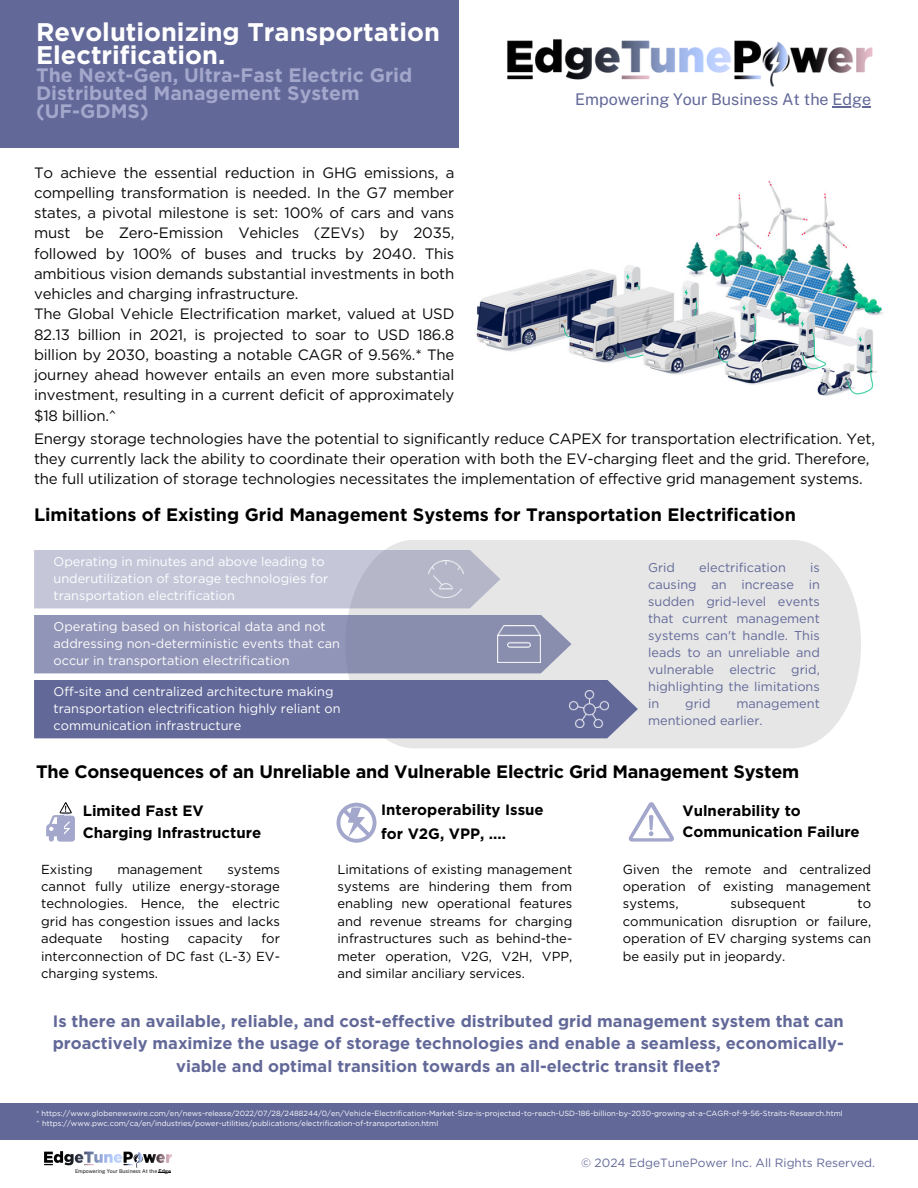
<style>
.page{position:relative;width:918px;height:1188px;background:#fff}
.page>*{position:absolute;margin:0;border:0;box-sizing:border-box;transform-origin:0 0}
.t1{font:700 25.5px/23.7px "Gotham";color:#fff}
.t2{font:700 19.5px/18px "Gotham";color:#a3a7cb}
.t3{font:700 18px "Gotham";color:#000}
.t4{font:700 16.5px/22.5px "Gotham";color:#626898;text-align:center}
.t5{font:16.05px "Public Sans";color:#626898}
.t6{font:15px/20.2px "Gotham";letter-spacing:-.015em;color:#09090a;text-align:justify}
.t7{font:700 15px/24.8px "Gotham";color:#000}
.t8{font:13.05px/17.4px "Gotham";color:#000;text-align:justify}
.t9{font:12.75px/17px "Gotham";color:#feffff}
.t10{font:12.75px/17px "Gotham";color:#626898;text-align:justify}
.t11{font:12px "Gotham";color:#626898}
.t12{font:7.5px "Gotham";color:#feffff}
.t13{font:5.25px "Public Sans";color:#161413}
.s1{font-weight:700}
</style>
<div class="page">
<div style="left:0;top:0;width:459px;height:148px;background:#626898"></div>
<div style="left:0;top:1103px;width:918px;height:37px;background:#626898"></div>
<svg style="left:46px;top:802px;width:29px;height:40px"></svg>
<svg style="left:337px;top:803px;width:39px;height:40px"></svg>
<div style="left:345px;top:540px;width:516px;height:208px;background:#e6e6e6"></div>
<svg style="left:34px;top:550px;width:466px;height:58px;background:#c2c4d5"></svg>
<div style="left:34px;top:615px;width:538px;height:58px;background:#9195b7"></div>
<div style="left:34px;top:680px;width:604px;height:58px;background:#626898"></div>
<img style="left:570px;top:691px;width:38px;height:37px">
<img style="left:497px;top:626px;width:43px;height:37px">
<img style="left:429px;top:561px;width:34px;height:37px">
<img style="left:476px;top:180px;width:407px;height:216px">
<svg style="left:629px;top:802px;width:45px;height:40px"></svg>
<img style="left:507px;top:39px;width:366px;height:48px">
<hr style="left:832px;top:106px;width:39px;height:1px;background:#626898">
<img style="left:44px;top:1151px;width:128px;height:17px">
<p class="t1" style="left:36px;top:20px;width:405px">Revolutionizing Transportation<br>Electrification.</p>
<p class="t2" style="left:36px;top:66px;width:378px">The Next-Gen, Ultra-Fast Electric Grid<br>Distributed Management System</p>
<p class="t2" style="left:36px;top:102px;width:114px">(UF-GDMS)</p>
<p class="t6" style="left:34px;top:162px;width:422px">To achieve the essential reduction in GHG emissions, a compelling transformation is needed. In the G7 member states, a pivotal milestone is set: 100% of cars and vans must be Zero-Emission Vehicles (ZEVs) by 2035, followed by 100% of buses and trucks by 2040. This ambitious vision demands substantial investments in both vehicles and charging infrastructure.</p>
<p class="t6" style="left:34px;top:304px;width:422px">The Global Vehicle Electrification market, valued at USD 82.13 billion in 2021, is projected to soar to USD 186.8 billion by 2030, boasting a notable CAGR of 9.56%.* The journey ahead however entails an even more substantial investment, resulting in a current deficit of approximately $18 billion.^</p>
<p class="t5" style="left:575px;top:90px;width:297px">Empowering Your Business At the Edge</p>
<p class="t6" style="left:34px;top:428px;width:843px;text-align:left">Energy storage technologies have the potential to significantly reduce CAPEX for transportation electrification. Yet, they currently lack the ability to coordinate their operation with both the EV-charging fleet and the grid. Therefore, the full utilization of storage technologies necessitates the implementation of effective grid management systems.</p>
<p class="t3" style="left:34px;top:504px;width:763px">Limitations of Existing Grid Management Systems for Transportation Electrification</p>
<p class="t9" style="left:54px;top:553px;width:273px">Operating in minutes and above leading to</p>
<p class="t9" style="left:54px;top:570px;width:276px">underutilization of storage technologies for</p>
<p class="t9" style="left:54px;top:587px;width:183px">transportation electrification</p>
<p class="t9" style="left:54px;top:618px;width:288px">Operating based on historical data and not addressing non-deterministic events that can</p>
<p class="t9" style="left:54px;top:652px;width:238px">occur in transportation electrification</p>
<p class="t9" style="left:54px;top:683px;width:289px">Off-site and centralized architecture making transportation electrification highly reliant on communication infrastructure</p>
<p class="t10" style="left:648px;top:559px;width:28px">Grid</p>
<p class="t10" style="left:699px;top:559px;width:88px">electrification</p>
<p class="t10" style="left:648px;top:559px;width:173px;text-indent:162px">is causing an increase in sudden grid-level events that current management systems can't handle. This leads to an unreliable and vulnerable electric grid, highlighting the limitations in</p>
<p class="t10" style="left:685px;top:695px;width:27px">grid</p>
<p class="t10" style="left:648px;top:695px;width:173px;text-indent:88px">management mentioned earlier.</p>
<p class="t3" style="left:36px;top:761px;width:765px">The Consequences of an Unreliable and Vulnerable Electric Grid Management System</p>
<p class="t7" style="left:683px;top:800px;width:179px;line-height:21.3px">Vulnerability to<br>Communication Failure</p>
<p class="t8" style="left:623px;top:860px;width:250px">Given the remote and centralized operation of existing management systems,</p>
<p class="t7" style="left:381px;top:797px;width:164px">Interoperability Issue for V2G, VPP, ....</p>
<p class="t7" style="left:83px;top:799px;width:180px;line-height:22.5px">Limited Fast EV<br>Charging Infrastructure</p>
<p class="t8" style="left:41px;top:860px;width:53px">Existing</p>
<p class="t8" style="left:117px;top:860px;width:87px">management</p>
<p class="t8" style="left:338px;top:860px;width:236px">Limitations of existing management systems are hindering them from enabling new operational features and revenue streams for charging infrastructures such as behind-the&shy;meter operation, V2G, V2H, VPP, and similar anciliary services.</p>
<p class="t8" style="left:41px;top:860px;width:240px;text-indent:186px">systems cannot fully utilize energy-storage technologies. Hence, the electric grid has congestion issues and lacks adequate</p>
<p class="t8" style="left:731px;top:895px;width:77px">subsequent</p>
<p class="t8" style="left:623px;top:895px;width:250px;text-indent:235px">to communication disruption or failure, operation of EV charging systems can be easily put in jeopardy.</p>
<p class="t8" style="left:41px;top:930px;width:240px;text-indent:220px">for interconnection of DC fast (L-3) EV&shy;charging systems.</p>
<p class="t8" style="left:121px;top:930px;width:50px">hosting</p>
<p class="t8" style="left:188px;top:930px;width:57px">capacity</p>
<p class="t4" style="left:53px;top:1010px;width:793px">Is there an available, reliable, and cost-effective distributed grid management system that can proactively maximize the usage of storage technologies and enable a seamless, economically&shy;viable and optimal transition towards an all-electric transit fleet?</p>
<p class="t12" style="left:36px;top:1108px;width:808px">* https://www.globenewswire.com/en/news-release/2022/07/28/2488244/0/en/Vehicle-Electrification-Market-Size-is-projected-to-reach-USD-186-billion-by-2030-growing-at-a-CAGR-of-9-56-Straits-Research.html</p>
<p class="t12" style="left:36px;top:1118px;width:404px">^ https://www.pwc.com/ca/en/industries/power-utilities/publications/electrification-of-transportation.html</p>
<p class="t13" style="left:75px;top:1168px;width:98px">Empowering Your Business At the <span class="s1">Edge</span></p>
<p class="t11" style="left:581px;top:1155px;width:295px">© 2024 EdgeTunePower Inc. All Rights Reserved.</p>
</div>
